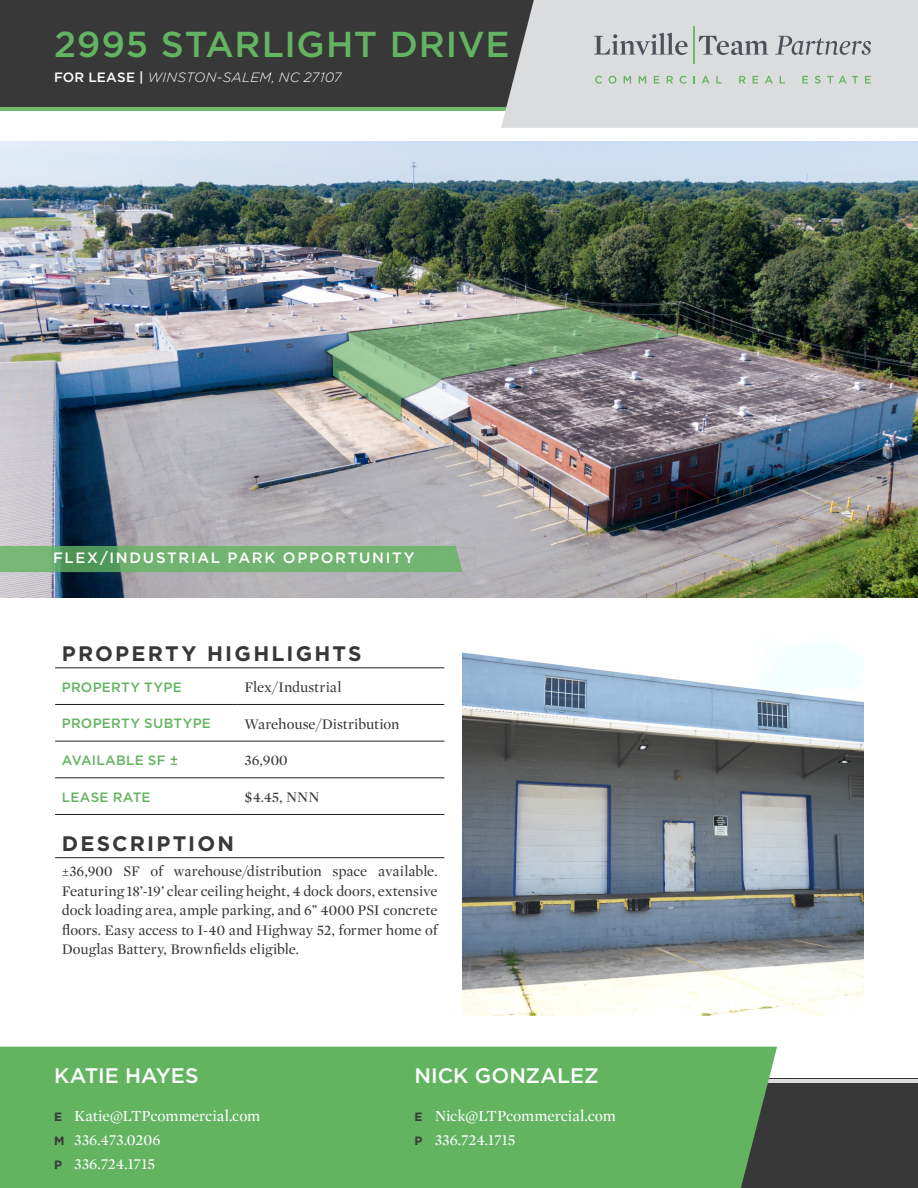
<style>
.page{position:relative;width:918px;height:1188px;background:#fff}
.page>*{position:absolute;margin:0;border:0;box-sizing:border-box;transform-origin:0 0}
.t1{font:500 36px "Gotham";letter-spacing:.02em;color:#63b461}
.t2{font:700 21px "Gotham";letter-spacing:.105em;color:#383839}
.t3{font:500 21px "Gotham";color:#fff}
.t4{font:15.75px/24px "Mercury Display";letter-spacing:-.005em;color:#fff}
.t5{font:15px/19.5px "Mercury Display";letter-spacing:-.005em;color:#383839;text-align:justify}
.t6{font:500 15px "Gotham";letter-spacing:.11em;color:#fff}
.t7{font:500 13.5px "Gotham";letter-spacing:.015em;color:#63b461}
.t8{font:italic 300 13.5px "Gotham";letter-spacing:.02em;color:#fff}
.s1{font-weight:500;font-style:normal}
.s2{font-family:"Gotham";font-weight:700;font-size:12px;color:#383839}
</style>
<div class="page">
<div style="left:0;top:1079px;width:918px;height:109px;background:#383839"></div>
<div style="left:0;top:0;width:918px;height:110px;background:#383839"></div>
<hr style="left:0;top:107px;width:918px;height:3px;background:#71b96c">
<div style="left:501px;top:0;width:417px;height:128px;background:#dbdcde"></div>
<svg style="left:594px;top:33px;width:94px;height:22px;background:#b1b3b7"></svg>
<hr style="left:693px;top:26px;width:1px;height:38px;background:#73b86a">
<svg style="left:699px;top:36px;width:69px;height:19px"></svg>
<svg style="left:775px;top:36px;width:96px;height:19px;background:#b5b7ba"></svg>
<svg style="left:595px;top:76px;width:7px;height:8px"></svg>
<svg style="left:608px;top:76px;width:8px;height:8px"></svg>
<svg style="left:624px;top:76px;width:7px;height:8px"></svg>
<svg style="left:639px;top:76px;width:7px;height:8px"></svg>
<svg style="left:654px;top:76px;width:5px;height:8px"></svg>
<svg style="left:667px;top:76px;width:6px;height:8px"></svg>
<svg style="left:680px;top:76px;width:7px;height:8px"></svg>
<svg style="left:693px;top:76px;width:2px;height:8px"></svg>
<svg style="left:702px;top:76px;width:8px;height:8px"></svg>
<svg style="left:716px;top:76px;width:6px;height:8px"></svg>
<svg style="left:739px;top:76px;width:7px;height:8px"></svg>
<svg style="left:753px;top:76px;width:5px;height:8px"></svg>
<svg style="left:765px;top:76px;width:8px;height:8px"></svg>
<svg style="left:780px;top:76px;width:5px;height:8px"></svg>
<svg style="left:802px;top:76px;width:6px;height:8px"></svg>
<svg style="left:815px;top:76px;width:6px;height:8px"></svg>
<svg style="left:827px;top:76px;width:6px;height:8px"></svg>
<svg style="left:839px;top:76px;width:19px;height:8px"></svg>
<svg style="left:865px;top:76px;width:6px;height:8px"></svg>
<hr style="left:0;top:1079px;width:918px;height:3px;background:#dbdcde">
<div style="left:0;top:1047px;width:777px;height:141px;background:#63b461"></div>
<img style="left:0;top:142px;width:918px;height:455px">
<img style="left:462px;top:646px;width:402px;height:369px">
<hr style="left:55px;top:704px;width:183px;height:1px;background:#231f20">
<hr style="left:238px;top:704px;width:206px;height:1px;background:#231f20">
<hr style="left:55px;top:741px;width:183px;height:1px;background:#231f20">
<hr style="left:238px;top:741px;width:206px;height:1px;background:#231f20">
<hr style="left:55px;top:777px;width:183px;height:1px;background:#231f20">
<hr style="left:238px;top:777px;width:206px;height:1px;background:#231f20">
<hr style="left:55px;top:814px;width:183px;height:1px;background:#231f20">
<hr style="left:238px;top:814px;width:206px;height:1px;background:#231f20">
<hr style="left:55px;top:667px;width:183px;height:1px;background:#231f20">
<hr style="left:238px;top:667px;width:206px;height:1px;background:#231f20">
<hr style="left:55px;top:857px;width:183px;height:1px;background:#231f20">
<hr style="left:238px;top:857px;width:206px;height:1px;background:#231f20">
<svg style="left:0;top:546px;width:462px;height:26px;background:#6eaf6f"></svg>
<h1 class="t1" style="left:54px;top:20px;width:457px">2995 STARLIGHT DRIVE</h1>
<p class="t8" style="left:54px;top:68px;width:289px"><span class="s1">FOR LEASE |</span> WINSTON-SALEM, NC 27107</p>
<p class="t6" style="left:53px;top:548px;width:363px">FLEX/INDUSTRIAL PARK OPPORTUNITY</p>
<p class="t2" style="left:62px;top:640px;width:301px">PROPERTY HIGHLIGHTS</p>
<p class="t7" style="left:62px;top:678px;width:121px">PROPERTY TYPE</p>
<p class="t5" style="left:245px;top:677px;width:98px">Flex/Industrial</p>
<p class="t7" style="left:62px;top:715px;width:151px">PROPERTY SUBTYPE</p>
<p class="t5" style="left:245px;top:714px;width:156px">Warehouse/Distribution</p>
<p class="t7" style="left:62px;top:751px;width:118px">AVAILABLE SF ±</p>
<p class="t5" style="left:245px;top:750px;width:45px">36,900</p>
<p class="t7" style="left:62px;top:788px;width:90px">LEASE RATE</p>
<p class="t5" style="left:245px;top:787px;width:77px">$4.45, NNN</p>
<p class="t2" style="left:62px;top:830px;width:174px">DESCRIPTION</p>
<p class="t5" style="left:62px;top:861px;width:377px">±36,900 SF of warehouse/distribution space available.<br>Featuring 18’-19’ clear ceiling height, 4 dock doors, extensive dock loading area, ample parking, and 6” 4000 PSI concrete floors. Easy access to I-40 and Highway 52, former home of Douglas Battery, Brownfields eligible.</p>
<p class="t3" style="left:54px;top:1062px;width:146px">KATIE HAYES</p>
<p class="t4" style="left:54px;top:1103px;width:208px"><span class="s2">E</span> Katie@LTPcommercial.com<br><span class="s2">M</span> 336.473.0206<br><span class="s2">P</span> 336.724.1715</p>
<p class="t3" style="left:414px;top:1062px;width:186px">NICK GONZALEZ</p>
<p class="t4" style="left:414px;top:1103px;width:203px"><span class="s2">E</span> Nick@LTPcommercial.com<br><span class="s2">P</span> 336.724.1715</p>
</div>
